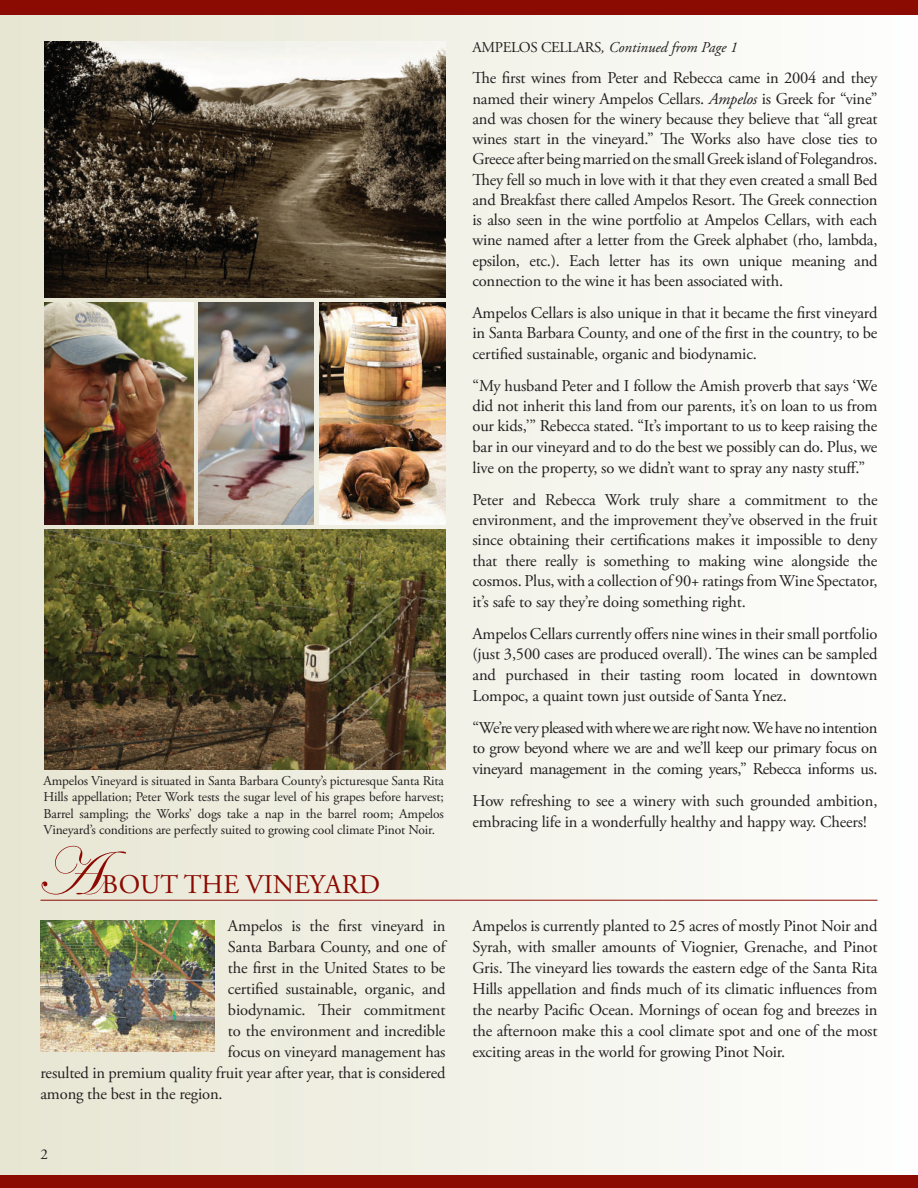
<style>
.page{position:relative;width:918px;height:1188px;background:#fff}
.page>*{position:absolute;margin:0;border:0;box-sizing:border-box;transform-origin:0 0}
.t1{font:italic 69px "Edwardian Script ITC";color:#8b0a02}
.t2{font:27px "Adobe Garamond Pro";color:#8b0a02}
.t3{font:16.5px/20.2px "Adobe Garamond Pro";letter-spacing:-.01em;color:#231f20;text-align:justify}
.t4{font:italic 15px "Adobe Garamond Pro";color:#231f20}
.t5{font:15px "Adobe Garamond Pro";color:#231f20}
.t6{font:13.5px/16.2px "Adobe Garamond Pro";letter-spacing:-.01em;color:#231f20;text-align:justify}
.s1{font-style:normal}
.s2{font-style:italic}
</style>
<div class="page">
<div style="left:0;top:2px;width:918px;height:1177px;background:linear-gradient(to right,#e5e3cf,#fefffe)"></div>
<div style="left:0;top:1175px;width:918px;height:13px;background:#8b0a02"></div>
<div style="left:0;top:0;width:918px;height:14px;background:#8b0a02"></div>
<hr style="left:40px;top:900px;width:838px;height:1px;background:#8b0a02">
<img style="left:198px;top:302px;width:115px;height:223px">
<img style="left:45px;top:302px;width:148px;height:223px">
<img style="left:320px;top:302px;width:126px;height:223px">
<img style="left:40px;top:921px;width:174px;height:131px">
<img style="left:45px;top:529px;width:401px;height:240px">
<img style="left:45px;top:41px;width:400px;height:257px">
<p class="t6" style="left:44px;top:773px;width:402px">Ampelos Vineyard is situated in Santa Barbara County’s picturesque Santa Rita Hills appellation; Peter Work tests the sugar level of his grapes before harvest; Barrel sampling; the Works’ dogs take a nap in the barrel room; Ampelos Vineyard’s conditions are perfectly suited to growing cool climate Pinot Noir.</p>
<h1 class="t1" style="left:37px;top:835px;width:108px">A</h1>
<h2 class="t2" style="left:102px;top:869px;width:280px">BOUT THE VINEYARD</h2>
<p class="t3" style="left:228px;top:916px;width:219px">Ampelos is the first vineyard in</p>
<p class="t3" style="left:228px;top:937px;width:219px">Santa Barbara County, and one of</p>
<p class="t3" style="left:228px;top:958px;width:219px">the first in the United States to be</p>
<p class="t3" style="left:228px;top:979px;width:219px">certified sustainable, organic, and</p>
<p class="t3" style="left:228px;top:1000px;width:219px">biodynamic. Their commitment</p>
<p class="t3" style="left:228px;top:1021px;width:219px">to the environment and incredible</p>
<p class="t3" style="left:228px;top:1042px;width:219px">focus on vineyard management has</p>
<p class="t3" style="left:40px;top:1063px;width:406px">resulted in premium quality fruit year after year, that is considered</p>
<p class="t3" style="left:40px;top:1084px;width:184px">among the best in the region.</p>
<p class="t5" style="left:40px;top:1146px;width:9px">2</p>
<p class="t4" style="left:472px;top:39px;width:267px"><span class="s1">AMPELOS CELLARS</span>, Continued from Page 1</p>
<p class="t3" style="left:472px;top:69px;width:407px">The first wines from Peter and Rebecca came in 2004 and they named their winery Ampelos Cellars. <span class="s2">Ampelos</span> is Greek for “vine” and was chosen for the winery because they believe that “all great wines start in the vineyard.” The Works also have close ties to Greece after being married on the small Greek island of Folegandros.<br>They fell so much in love with it that they even created a small Bed and Breakfast there called Ampelos Resort. The Greek connection is also seen in the wine portfolio at Ampelos Cellars, with each wine named after a letter from the Greek alphabet (rho, lambda, epsilon, etc.). Each letter has its own unique meaning and connection to the wine it has been associated with.</p>
<p class="t3" style="left:472px;top:303px;width:406px">Ampelos Cellars is also unique in that it became the first vineyard in Santa Barbara County, and one of the first in the country, to be certified sustainable, organic and biodynamic.</p>
<p class="t3" style="left:472px;top:376px;width:407px">“My husband Peter and I follow the Amish proverb that says ‘We did not inherit this land from our parents, it’s on loan to us from our kids,’” Rebecca stated. “It’s important to us to keep raising the bar in our vineyard and to do the best we possibly can do. Plus, we live on the property, so we didn’t want to spray any nasty stuff.”</p>
<p class="t3" style="left:472px;top:490px;width:407px">Peter and Rebecca Work truly share a commitment to the environment, and the improvement they’ve observed in the fruit since obtaining their certifications makes it impossible to deny that there really is something to making wine alongside the cosmos. Plus, with a collection of 90+ ratings from Wine Spectator, it’s safe to say they’re doing something right.</p>
<p class="t3" style="left:472px;top:624px;width:407px">Ampelos Cellars currently offers nine wines in their small portfolio (just 3,500 cases are produced overall). The wines can be sampled and purchased in their tasting room located in downtown Lompoc, a quaint town just outside of Santa Ynez.</p>
<p class="t3" style="left:472px;top:718px;width:407px;line-height:20.7px">“We’re very pleased with where we are right now. We have no intention to grow beyond where we are and we’ll keep our primary focus on vineyard management in the coming years,” Rebecca informs us.</p>
<p class="t3" style="left:472px;top:792px;width:406px">How refreshing to see a winery with such grounded ambition, embracing life in a wonderfully healthy and happy way. Cheers!</p>
<p class="t3" style="left:472px;top:916px;width:407px;line-height:21px">Ampelos is currently planted to 25 acres of mostly Pinot Noir and Syrah, with smaller amounts of Viognier, Grenache, and Pinot Gris. The vineyard lies towards the eastern edge of the Santa Rita Hills appellation and finds much of its climatic influences from the nearby Pacific Ocean. Mornings of ocean fog and breezes in the afternoon make this a cool climate spot and one of the most exciting areas in the world for growing Pinot Noir.</p>
</div>
